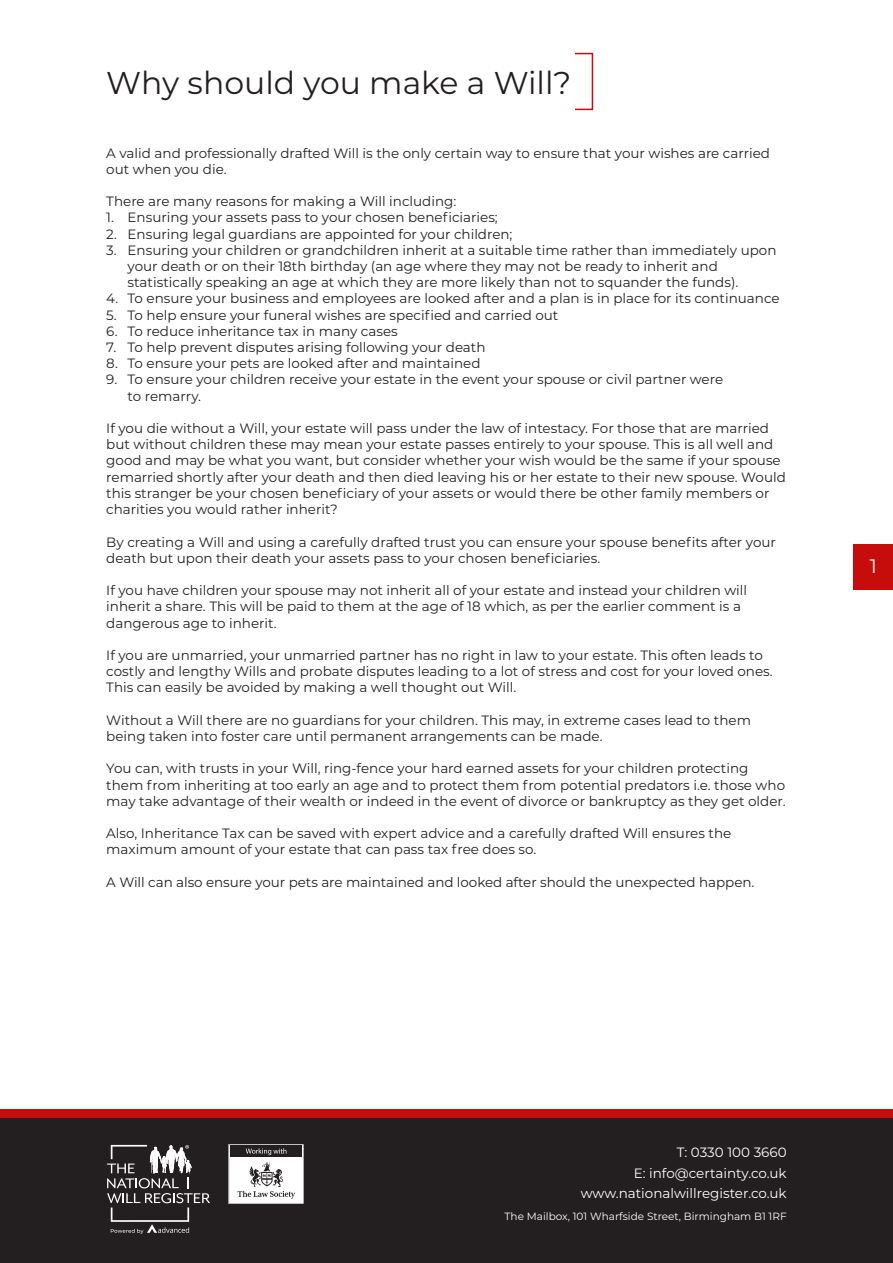
<style>
.page{position:relative;width:893px;height:1263px;background:#fff}
.page>*{position:absolute;margin:0;border:0;box-sizing:border-box;transform-origin:0 0}
.page_number{font:31.5px "Montserrat";color:#231f20}
.t1{font:19.5px "Montserrat";color:#fff}
.page_number-2{font:13.5px/16.2px "Montserrat";color:#231f20}
.t2{font:13.5px/20.4px "Montserrat";color:#fff;text-align:right}
.t3{font:10.5px "Montserrat";color:#fff}
</style>
<div class="page">
<div style="left:854px;top:544px;width:39px;height:45px;background:#c70c0c"></div>
<div style="left:0;top:1117px;width:893px;height:146px;background:#231f20"></div>
<svg style="left:107px;top:1145px;width:103px;height:89px"></svg>
<svg style="left:229px;top:1144px;width:75px;height:60px"></svg>
<div style="left:0;top:1109px;width:893px;height:8px;background:#c70c0c"></div>
<div style="left:483px;top:53px;width:110px;height:57px;border:2px solid #c70c0c"></div>
<div style="left:457px;top:35px;width:117px;height:87px;background:#fff"></div>
<p class="page_number" style="left:106px;top:61px;width:467px">Why should you make a Will?</p>
<p class="page_number-2" style="left:106px;top:144px;width:665px">A valid and professionally drafted Will is the only certain way to ensure that your wishes are carried out when you die.</p>
<p class="page_number-2" style="left:106px;top:193px;width:352px">There are many reasons for making a Will including:</p>
<p class="page_number-2" style="left:106px;top:209px;width:393px">1. Ensuring your assets pass to your chosen beneficiaries;</p>
<p class="page_number-2" style="left:106px;top:225px;width:408px">2. Ensuring legal guardians are appointed for your children;</p>
<p class="page_number-2" style="left:128px;top:241px;width:650px;text-indent:-21px">3. Ensuring your children or grandchildren inherit at a suitable time rather than immediately upon your death or on their 18th birthday (an age where they may not be ready to inherit and statistically speaking an age at which they are more likely than not to squander the funds).</p>
<p class="page_number-2" style="left:106px;top:290px;width:675px">4. To ensure your business and employees are looked after and a plan is in place for its continuance</p>
<p class="page_number-2" style="left:106px;top:306px;width:454px">5. To help ensure your funeral wishes are specified and carried out</p>
<p class="page_number-2" style="left:106px;top:322px;width:293px">6. To reduce inheritance tax in many cases</p>
<p class="page_number-2" style="left:106px;top:339px;width:381px">7. To help prevent disputes arising following your death</p>
<p class="page_number-2" style="left:106px;top:355px;width:376px">8. To ensure your pets are looked after and maintained</p>
<p class="page_number-2" style="left:128px;top:371px;width:597px;text-indent:-21px">9. To ensure your children receive your estate in the event your spouse or civil partner were to remarry.</p>
<p class="page_number-2" style="left:106px;top:420px;width:681px">If you die without a Will, your estate will pass under the law of intestacy. For those that are married but without children these may mean your estate passes entirely to your spouse. This is all well and good and may be what you want, but consider whether your wish would be the same if your spouse remarried shortly after your death and then died leaving his or her estate to their new spouse. Would this stranger be your chosen beneficiary of your assets or would there be other family members or charities you would rather inherit?</p>
<p class="page_number-2" style="left:106px;top:533px;width:671px">By creating a Will and using a carefully drafted trust you can ensure your spouse benefits after your death but upon their death your assets pass to your chosen beneficiaries.</p>
<p class="page_number-2" style="left:106px;top:582px;width:642px">If you have children your spouse may not inherit all of your estate and instead your children will inherit a share. This will be paid to them at the age of 18 which, as per the earlier comment is a dangerous age to inherit.</p>
<p class="page_number-2" style="left:106px;top:646px;width:668px">If you are unmarried, your unmarried partner has no right in law to your estate. This often leads to costly and lengthy Wills and probate disputes leading to a lot of stress and cost for your loved ones.<br>This can easily be avoided by making a well thought out Will.</p>
<p class="page_number-2" style="left:106px;top:711px;width:646px">Without a Will there are no guardians for your children. This may, in extreme cases lead to them being taken into foster care until permanent arrangements can be made.</p>
<p class="page_number-2" style="left:106px;top:760px;width:681px">You can, with trusts in your Will, ring-fence your hard earned assets for your children protecting them from inheriting at too early an age and to protect them from potential predators i.e. those who may take advantage of their wealth or indeed in the event of divorce or bankruptcy as they get older.</p>
<p class="page_number-2" style="left:106px;top:825px;width:627px">Also, Inheritance Tax can be saved with expert advice and a carefully drafted Will ensures the maximum amount of your estate that can pass tax free does so.</p>
<p class="page_number-2" style="left:106px;top:873px;width:649px">A Will can also ensure your pets are maintained and looked after should the unexpected happen.</p>
<h2 class="t1" style="left:870px;top:553px;width:9px">1</h2>
<p class="t2" style="left:581px;top:1142px;width:207px">T: 0330 100 3660<br>E: info@certainty.co.uk www.nationalwillregister.co.uk</p>
<p class="t3" style="left:505px;top:1208px;width:284px">The Mailbox, 101 Wharfside Street, Birmingham B1 1RF</p>
</div>
